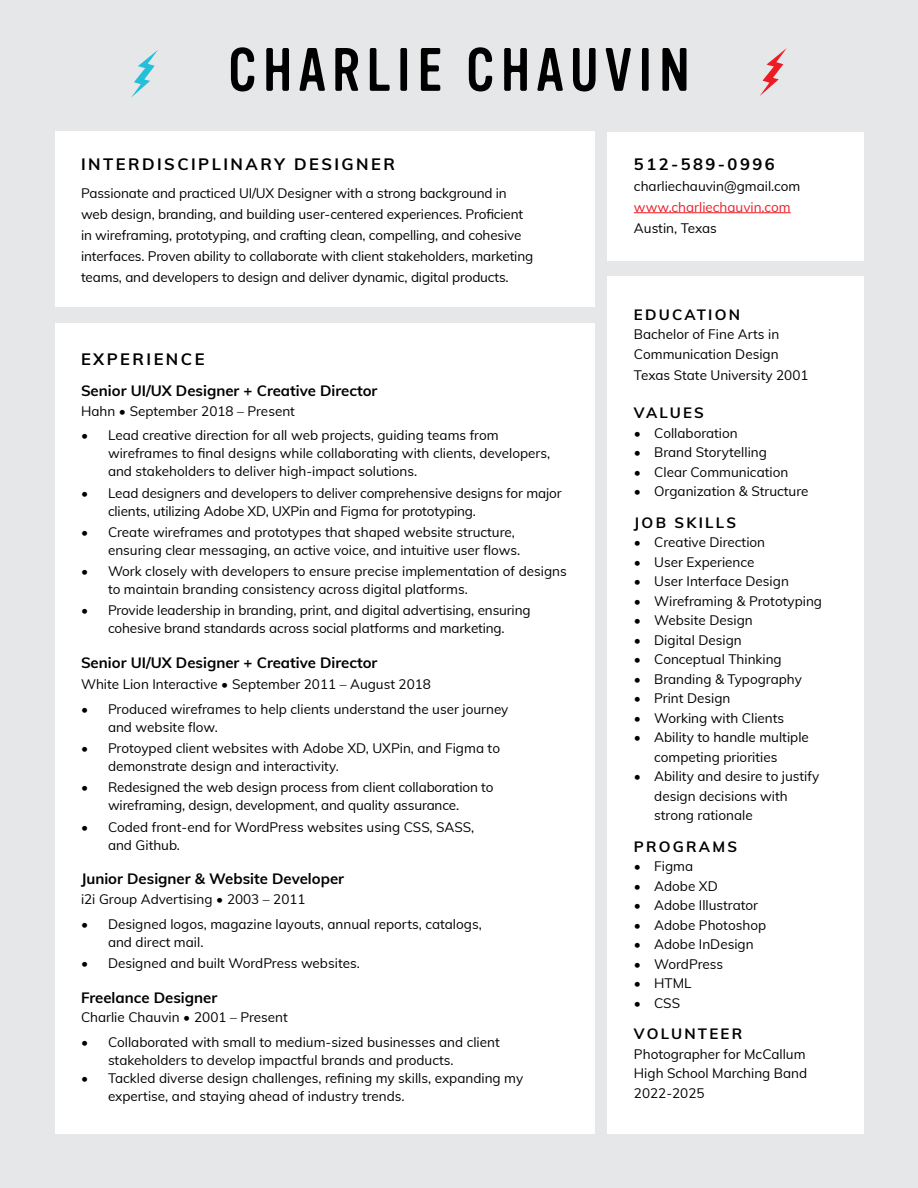
<style>
.page{position:relative;width:918px;height:1188px;background:#e6e7e8}
.page>*{position:absolute;margin:0;border:0;box-sizing:border-box;transform-origin:0 0}
.t1{font:60px "Vinyl OT";letter-spacing:.1em;color:#000}
.t2{font:700 16.5px "Muli";letter-spacing:.15em;color:#000}
.t3{font:700 15px "Muli";color:#000}
.t4{font:700 15px "Muli";letter-spacing:.15em;color:#000}
.t5{font:13.5px/18px "Muli";color:#000}
.t6{font:13.5px "Muli";color:#ed1c24}
</style>
<div class="page">
<div style="left:55px;top:132px;width:540px;height:175px;background:#fff"></div>
<div style="left:608px;top:132px;width:256px;height:129px;background:#fff"></div>
<div style="left:608px;top:277px;width:256px;height:857px;background:#fff"></div>
<div style="left:55px;top:323px;width:540px;height:811px;background:#fff"></div>
<hr style="left:634px;top:212px;width:157px;height:1px;background:#ed1c24">
<svg style="left:131px;top:50px;width:27px;height:48px"></svg>
<svg style="left:760px;top:48px;width:27px;height:48px"></svg>
<p class="t1" style="left:228px;top:37px;width:464px">CHARLIE CHAUVIN</p>
<p class="t2" style="left:81px;top:152px;width:316px">INTERDISCIPLINARY DESIGNER</p>
<p class="t5" style="left:81px;top:182px;width:454px;line-height:21px">Passionate and practiced UI/UX Designer with a strong background in web design, branding, and building user-centered experiences. Proficient in wireframing, prototyping, and crafting clean, compelling, and cohesive interfaces. Proven ability to collaborate with client stakeholders, marketing teams, and developers to design and deliver dynamic, digital products.</p>
<p class="t2" style="left:81px;top:347px;width:125px">EXPERIENCE</p>
<p class="t3" style="left:81px;top:380px;width:298px">Senior UI/UX Designer + Creative Director</p>
<p class="t5" style="left:81px;top:401px;width:215px">Hahn • September 2018 – Present</p>
<p class="t5" style="left:108px;top:426px;width:444px;text-indent:-27px">• Lead creative direction for all web projects, guiding teams from wireframes to final designs while collaborating with clients, developers, and stakeholders to deliver high-impact solutions.</p>
<p class="t5" style="left:108px;top:483px;width:455px;text-indent:-27px">• Lead designers and developers to deliver comprehensive designs for major clients, utilizing Adobe XD, UXPin and Figma for prototyping.</p>
<p class="t5" style="left:108px;top:522px;width:414px;text-indent:-27px">• Create wireframes and prototypes that shaped website structure, ensuring clear messaging, an active voice, and intuitive user flows.</p>
<p class="t5" style="left:108px;top:562px;width:460px;text-indent:-27px">• Work closely with developers to ensure precise implementation of designs to maintain branding consistency across digital platforms.</p>
<p class="t5" style="left:81px;top:601px;width:451px;text-align:center">• Provide leadership in branding, print, and digital advertising, ensuring cohesive brand standards across social platforms and marketing.</p>
<p class="t3" style="left:81px;top:652px;width:298px">Senior UI/UX Designer + Creative Director</p>
<p class="t5" style="left:81px;top:675px;width:352px">White Lion Interactive • September 2011 – August 2018</p>
<p class="t5" style="left:108px;top:699px;width:402px;text-indent:-27px">• Produced wireframes to help clients understand the user journey and website flow.</p>
<p class="t5" style="left:108px;top:739px;width:394px;text-indent:-27px">• Protoyped client websites with Adobe XD, UXPin, and Figma to demonstrate design and interactivity.</p>
<p class="t5" style="left:81px;top:778px;width:414px;text-align:center">• Redesigned the web design process from client collaboration to wireframing, design, development, and quality assurance.</p>
<p class="t5" style="left:108px;top:817px;width:368px;text-indent:-27px">• Coded front-end for WordPress websites using CSS, SASS, and Github.</p>
<p class="t3" style="left:81px;top:868px;width:265px">Junior Designer &amp; Website Developer</p>
<p class="t5" style="left:81px;top:889px;width:226px">i2i Group Advertising • 2003 – 2011</p>
<p class="t5" style="left:108px;top:914px;width:375px;text-indent:-27px">• Designed logos, magazine layouts, annual reports, catalogs, and direct mail.</p>
<p class="t5" style="left:81px;top:953px;width:280px">• Designed and built WordPress websites.</p>
<p class="t3" style="left:81px;top:986px;width:138px">Freelance Designer</p>
<p class="t5" style="left:81px;top:1008px;width:208px">Charlie Chauvin • 2001 – Present</p>
<p class="t5" style="left:108px;top:1032px;width:393px;text-indent:-27px">• Collaborated with small to medium-sized businesses and client stakeholders to develop impactful brands and products.</p>
<p class="t5" style="left:108px;top:1068px;width:417px;text-indent:-27px">• Tackled diverse design challenges, refining my skills, expanding my expertise, and staying ahead of industry trends.</p>
<p class="t2" style="left:634px;top:152px;width:142px">512-589-0996</p>
<p class="t5" style="left:634px;top:176px;width:168px">charliechauvin@gmail.com</p>
<p class="t6" style="left:634px;top:197px;width:158px">www.charliechauvin.com</p>
<p class="t5" style="left:634px;top:218px;width:85px">Austin, Texas</p>
<p class="t4" style="left:634px;top:304px;width:108px">EDUCATION</p>
<p class="t5" style="left:634px;top:324px;width:147px;line-height:19.5px">Bachelor of Fine Arts in<br>Communication Design</p>
<p class="t5" style="left:634px;top:365px;width:176px">Texas State University 2001</p>
<p class="t3" style="left:634px;top:402px;width:71px">VALUES</p>
<p class="t5" style="left:634px;top:423px;width:105px">• Collaboration</p>
<p class="t5" style="left:634px;top:443px;width:135px">• Brand Storytelling</p>
<p class="t5" style="left:634px;top:462px;width:156px">• Clear Communication</p>
<p class="t5" style="left:634px;top:482px;width:176px">• Organization &amp; Structure</p>
<p class="t4" style="left:634px;top:511px;width:104px">JOB SKILLS</p>
<p class="t5" style="left:634px;top:533px;width:133px">• Creative Direction</p>
<p class="t5" style="left:634px;top:552px;width:122px">• User Experience</p>
<p class="t5" style="left:634px;top:572px;width:156px">• User Interface Design</p>
<p class="t5" style="left:634px;top:591px;width:190px">• Wireframing &amp; Prototyping</p>
<p class="t5" style="left:634px;top:611px;width:120px">• Website Design</p>
<p class="t5" style="left:634px;top:630px;width:109px">• Digital Design</p>
<p class="t5" style="left:634px;top:650px;width:149px">• Conceptual Thinking</p>
<p class="t5" style="left:634px;top:669px;width:169px">• Branding &amp; Typography</p>
<p class="t5" style="left:634px;top:689px;width:98px">• Print Design</p>
<p class="t5" style="left:634px;top:708px;width:152px">• Working with Clients</p>
<p class="t5" style="left:654px;top:727px;width:156px;line-height:19.5px;text-indent:-20px">• Ability to handle multiple competing priorities</p>
<p class="t5" style="left:654px;top:766px;width:167px;line-height:19.5px;text-indent:-20px">• Ability and desire to justify design decisions with strong rationale</p>
<p class="t4" style="left:634px;top:835px;width:105px">PROGRAMS</p>
<p class="t5" style="left:634px;top:857px;width:61px">• Figma</p>
<p class="t5" style="left:634px;top:876px;width:85px">• Adobe XD</p>
<p class="t5" style="left:634px;top:896px;width:126px">• Adobe Illustrator</p>
<p class="t5" style="left:634px;top:915px;width:134px">• Adobe Photoshop</p>
<p class="t5" style="left:634px;top:935px;width:121px">• Adobe InDesign</p>
<p class="t5" style="left:634px;top:954px;width:91px">• WordPress</p>
<p class="t5" style="left:634px;top:974px;width:59px">• HTML</p>
<p class="t5" style="left:634px;top:993px;width:48px">• CSS</p>
<p class="t4" style="left:634px;top:1023px;width:110px">VOLUNTEER</p>
<p class="t5" style="left:634px;top:1043px;width:175px;line-height:19.5px">Photographer for McCallum<br>High School Marching Band<br>2022-2025</p>
</div>
